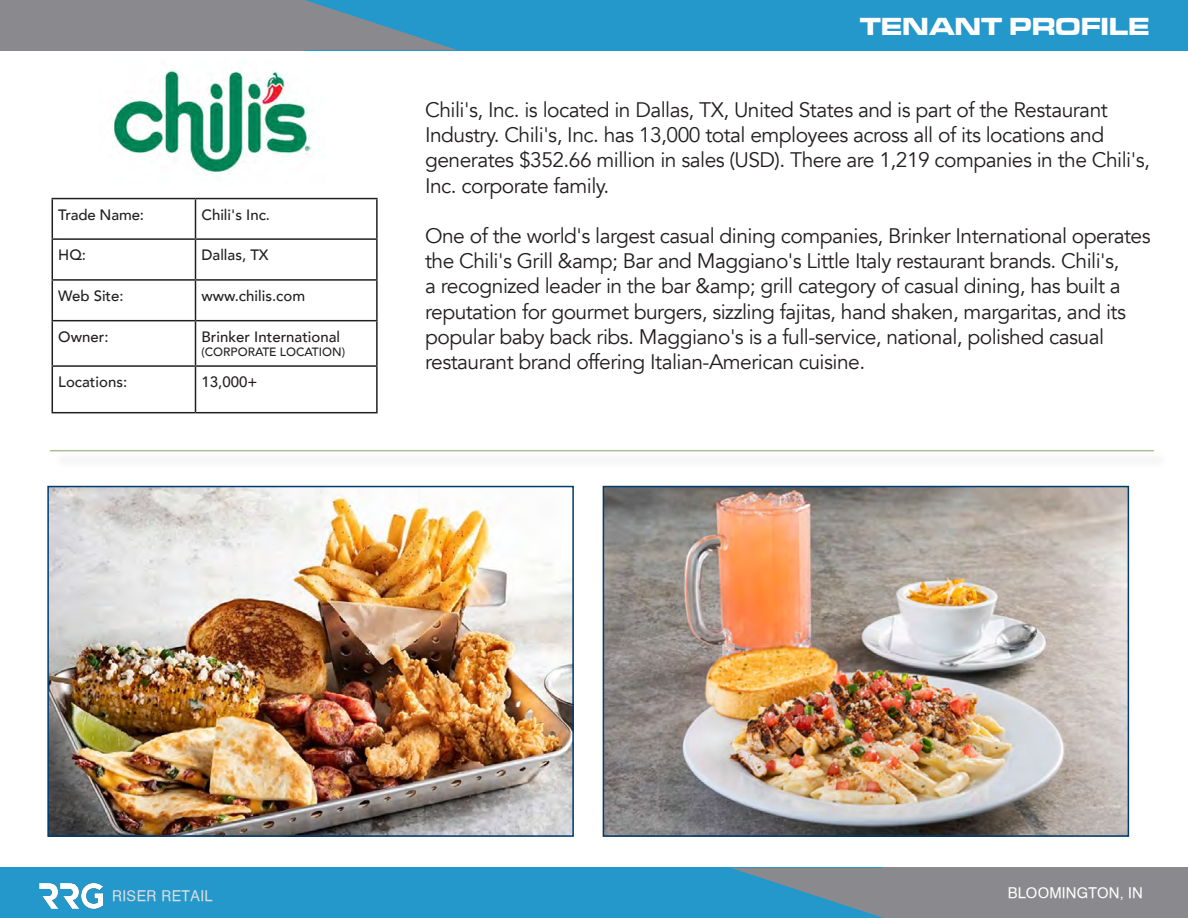
<style>
.page{position:relative;width:1188px;height:918px;background:#fff}
.page>*{position:absolute;margin:0;border:0;box-sizing:border-box;transform-origin:0 0}
.t1{font:25.5px "Microgramma D Bold Exte";letter-spacing:.02em;color:#fff}
.t2{font:21px/25.2px "Avenir";letter-spacing:-.025em;color:#231f20}
.t3{font:500 15px "Avenir";color:#231f20}
.t4{font:15px "Geneva";letter-spacing:.01em;color:#fff}
.t5{font:15px "Geneva";letter-spacing:.025em;color:#dcdddf}
.t6{font:500 12px "Avenir";color:#231f20}
</style>
<div class="page">
<div style="left:0;top:868px;width:933px;height:50px;background:#2498cb"></div>
<div style="left:883px;top:868px;width:305px;height:50px;background:#8a8a8e"></div>
<svg style="left:731px;top:868px;width:152px;height:50px"></svg>
<img style="left:39px;top:884px;width:63px;height:25px">
<div style="left:255px;top:0;width:933px;height:50px;background:#2498cb"></div>
<div style="left:0;top:0;width:305px;height:50px;background:#8a8a8e"></div>
<svg style="left:305px;top:0;width:152px;height:50px"></svg>
<div style="left:52px;top:451px;width:1119px;height:18px;background:#f9f9f9"></div>
<hr style="left:50px;top:450px;width:1104px;height:1px;background:#79974c">
<img style="left:113px;top:69px;width:199px;height:105px">
<hr style="left:52px;top:198px;width:144px;height:1px;background:#231f20">
<hr style="left:52px;top:199px;width:1px;height:39px;background:#231f20">
<hr style="left:196px;top:198px;width:182px;height:1px;background:#231f20">
<hr style="left:195px;top:199px;width:1px;height:39px;background:#231f20">
<hr style="left:376px;top:199px;width:2px;height:39px;background:#231f20">
<hr style="left:52px;top:238px;width:144px;height:2px;background:#231f20">
<hr style="left:52px;top:240px;width:1px;height:39px;background:#231f20">
<hr style="left:196px;top:238px;width:182px;height:2px;background:#231f20">
<hr style="left:195px;top:240px;width:1px;height:39px;background:#231f20">
<hr style="left:376px;top:240px;width:2px;height:39px;background:#231f20">
<hr style="left:52px;top:279px;width:144px;height:2px;background:#231f20">
<hr style="left:52px;top:281px;width:1px;height:39px;background:#231f20">
<hr style="left:196px;top:279px;width:182px;height:2px;background:#231f20">
<hr style="left:195px;top:281px;width:1px;height:39px;background:#231f20">
<hr style="left:376px;top:281px;width:2px;height:39px;background:#231f20">
<hr style="left:52px;top:320px;width:144px;height:1px;background:#231f20">
<hr style="left:52px;top:321px;width:1px;height:44px;background:#231f20">
<hr style="left:196px;top:320px;width:182px;height:1px;background:#231f20">
<hr style="left:195px;top:321px;width:1px;height:44px;background:#231f20">
<hr style="left:376px;top:321px;width:2px;height:44px;background:#231f20">
<hr style="left:52px;top:365px;width:144px;height:2px;background:#231f20">
<hr style="left:52px;top:367px;width:1px;height:45px;background:#231f20">
<hr style="left:196px;top:365px;width:182px;height:2px;background:#231f20">
<hr style="left:195px;top:367px;width:1px;height:45px;background:#231f20">
<hr style="left:376px;top:367px;width:2px;height:45px;background:#231f20">
<hr style="left:52px;top:412px;width:144px;height:1px;background:#231f20">
<hr style="left:196px;top:412px;width:182px;height:1px;background:#231f20">
<img style="left:50px;top:489px;width:521px;height:345px">
<div style="left:47px;top:486px;width:527px;height:351px;border:2px solid #003a70"></div>
<img style="left:606px;top:489px;width:520px;height:345px">
<div style="left:603px;top:486px;width:526px;height:351px;border:2px solid #003a70"></div>
<p class="t3" style="left:58px;top:201px;width:87px">Trade Name:</p>
<p class="t3" style="left:201px;top:201px;width:70px">Chili's Inc.</p>
<p class="t3" style="left:58px;top:242px;width:29px">HQ:</p>
<p class="t3" style="left:201px;top:242px;width:69px">Dallas, TX</p>
<p class="t3" style="left:58px;top:283px;width:67px">Web Site:</p>
<p class="t3" style="left:201px;top:283px;width:105px">www.chilis.com</p>
<p class="t3" style="left:58px;top:323px;width:52px">Owner:</p>
<p class="t3" style="left:201px;top:323px;width:140px">Brinker International</p>
<p class="t6" style="left:202px;top:342px;width:145px">(CORPORATE LOCATION)</p>
<p class="t3" style="left:58px;top:369px;width:70px">Locations:</p>
<p class="t3" style="left:201px;top:369px;width:57px">13,000+</p>
<p class="t1" style="left:860px;top:9px;width:290px">TENANT PROFILE</p>
<p class="t2" style="left:425px;top:97px;width:726px">Chili's, Inc. is located in Dallas, TX, United States and is part of the Restaurant Industry. Chili's, Inc. has 13,000 total employees across all of its locations and generates $352.66 million in sales (USD). There are 1,219 companies in the Chili's, Inc. corporate family.</p>
<p class="t2" style="left:425px;top:223px;width:727px">One of the world's largest casual dining companies, Brinker International operates the Chili's Grill &amp;amp; Bar and Maggiano's Little Italy restaurant brands. Chili's,<br>a recognized leader in the bar &amp;amp; grill category of casual dining, has built a reputation for gourmet burgers, sizzling fajitas, hand shaken, margaritas, and its popular baby back ribs. Maggiano's is a full-service, national, polished casual restaurant brand offering Italian-American cuisine.</p>
<p class="t5" style="left:112px;top:887px;width:102px">RISER RETAIL</p>
<p class="t4" style="left:1008px;top:883px;width:137px">BLOOMINGTON, IN</p>
</div>
